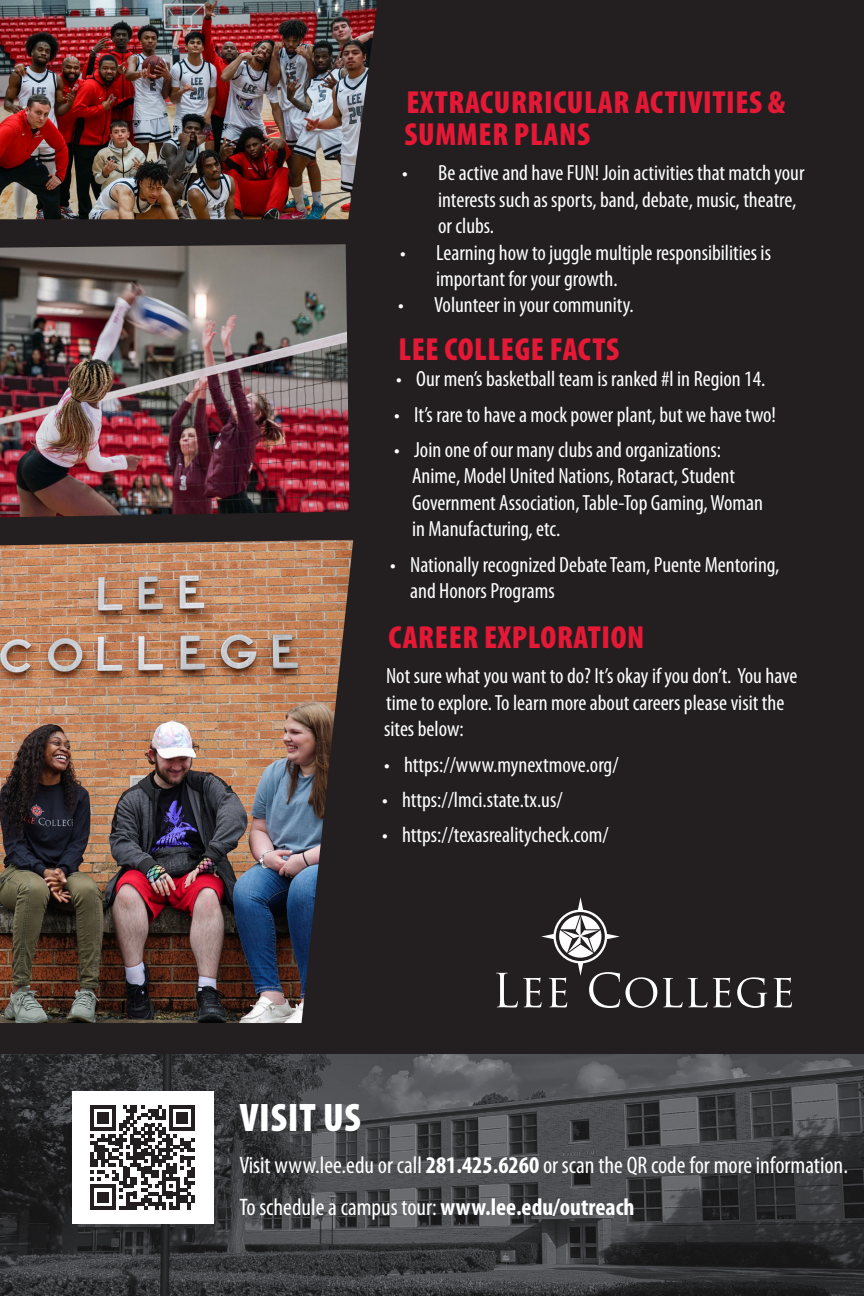
<style>
.page{position:relative;width:864px;height:1296px;background:#fff}
.page>*{position:absolute;margin:0;border:0;box-sizing:border-box;transform-origin:0 0}
.t1{font:900 condensed 40px "Myriad Pro";letter-spacing:.02em;color:#fff}
.subhead1{font:900 condensed 32px/32px "Myriad Pro";letter-spacing:.02em;color:#e51836}
.t2{font:condensed 24px "Myriad Pro";color:#fff}
.body1{font:condensed 22px/26.4px "Myriad Pro";color:#fff}
.s1{font-weight:700}
</style>
<div class="page">
<div style="left:0;top:0;width:864px;height:1054px;background:#231f20"></div>
<svg style="left:0;top:1054px;width:864px;height:242px;background:#3e3e41"></svg>
<div style="left:72px;top:1091px;width:141px;height:133px;background:#fff"></div>
<svg style="left:91px;top:1106px;width:104px;height:104px"></svg>
<img style="left:0;top:539px;width:354px;height:484px">
<img style="left:0;top:0;width:378px;height:220px">
<img style="left:0;top:244px;width:350px;height:274px">
<svg style="left:496px;top:897px;width:296px;height:111px"></svg>
<p class="subhead1" style="left:404px;top:85px;width:382px">EXTRACURRICULAR ACTIVITIES &amp;<br>SUMMER PLANS</p>
<p class="body1" style="left:438px;top:160px;width:368px;text-indent:-36px">• Be active and have FUN! Join activities that match your interests such as sports, band, debate, music, theatre, or clubs.</p>
<p class="body1" style="left:436px;top:239px;width:336px;text-indent:-36px">• Learning how to juggle multiple responsibilities is important for your growth.</p>
<p class="body1" style="left:398px;top:292px;width:237px">• Volunteer in your community.</p>
<p class="subhead1" style="left:398px;top:332px;width:222px">LEE COLLEGE FACTS</p>
<p class="body1" style="left:396px;top:365px;width:371px">• Our men’s basketball team is ranked #l in Region 14.</p>
<p class="body1" style="left:394px;top:401px;width:383px">• It’s rare to have a mock power plant, but we have two!</p>
<p class="body1" style="left:412px;top:436px;width:352px;text-indent:-18px">• Join one of our many clubs and organizations:<br>Anime, Model United Nations, Rotaract, Student Government Association, Table-Top Gaming, Woman in Manufacturing, etc.</p>
<p class="body1" style="left:410px;top:551px;width:371px;text-indent:-20px">• Nationally recognized Debate Team, Puente Mentoring, and Honors Programs</p>
<p class="subhead1" style="left:388px;top:620px;width:258px">CAREER EXPLORATION</p>
<p class="body1" style="left:384px;top:663px;width:415px">Not sure what you want to do? It’s okay if you don’t. You have time to explore. To learn more about careers please visit the sites below:</p>
<p class="body1" style="left:384px;top:751px;width:236px">• https://www.mynextmove.org/</p>
<p class="body1" style="left:382px;top:786px;width:182px">• https://lmci.state.tx.us/</p>
<p class="body1" style="left:382px;top:822px;width:228px">• https://texasrealitycheck.com/</p>
<p class="t1" style="left:240px;top:1092px;width:123px">VISIT US</p>
<p class="t2" style="left:239px;top:1150px;width:610px">Visit www.lee.edu or call <span class="s1">281.425.6260</span> or scan the QR code for more information.</p>
<p class="t2" style="left:239px;top:1192px;width:397px">To schedule a campus tour: <span class="s1">www.lee.edu/outreach</span></p>
</div>
